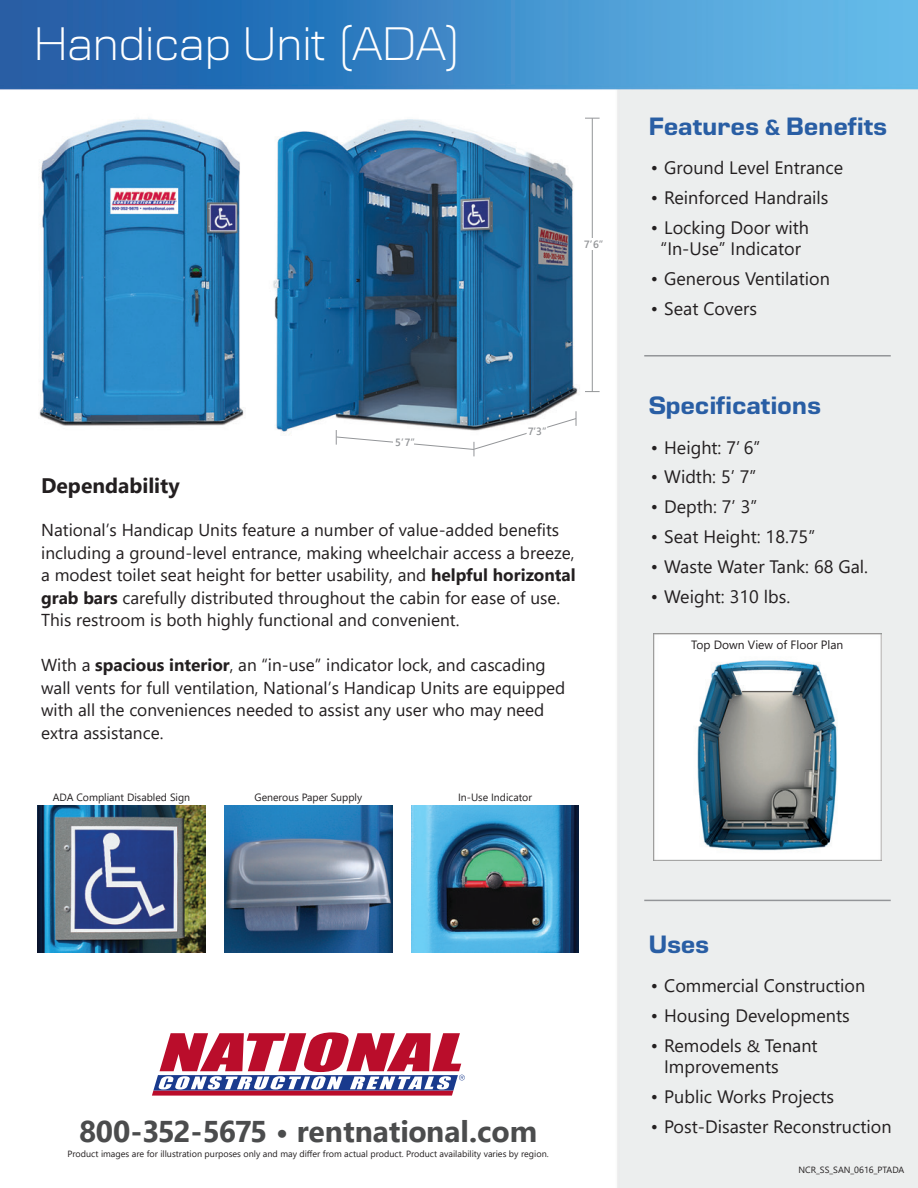
<style>
.page{position:relative;width:918px;height:1188px;background:#fff}
.page>*{position:absolute;margin:0;border:0;box-sizing:border-box;transform-origin:0 0}
.t1{font:300 45px "Moire";color:#fff}
.t2{font:700 30px "Segoe UI";color:#4b4c4d}
.t3{font:700 24px "Moire";letter-spacing:-.01em;color:#295ea4}
.t4{font:700 21px "Segoe UI";color:#231f20}
.t5{font:18px/21px "Segoe UI";color:#231f20;text-align:center}
.t6{font:17.25px/22.5px "Segoe UI";color:#231f20}
.t7{font:12px "Segoe UI";color:#231f20}
.t8{font:10.5px "Segoe UI";color:#231f20}
.t9{font:600 10.5px "Segoe UI";color:#939598}
.t10{font:9px "Segoe UI";color:#231f20}
.s1{font-weight:700}
.s2{font-size:21px}
.s3{font-size:16.5px}
</style>
<div class="page">
<img style="left:0;top:0;width:918px;height:1188px">
<img style="left:411px;top:805px;width:168px;height:147px">
<img style="left:38px;top:805px;width:167px;height:147px">
<img style="left:225px;top:805px;width:167px;height:147px">
<svg style="left:152px;top:1032px;width:313px;height:64px"></svg>
<img style="left:654px;top:634px;width:227px;height:226px">
<hr style="left:644px;top:355px;width:247px;height:2px;background:#939598">
<hr style="left:644px;top:900px;width:247px;height:1px;background:#939598">
<svg style="left:585px;top:118px;width:15px;height:1px"></svg>
<svg style="left:585px;top:391px;width:15px;height:1px"></svg>
<hr style="left:592px;top:118px;width:1px;height:274px;background:#939598">
<div style="left:588px;top:239px;width:8px;height:11px;background:#fff"></div>
<svg style="left:336px;top:411px;width:241px;height:45px"></svg>
<p class="t1" style="left:34px;top:18px;width:429px">Handicap Unit (ADA)</p>
<p class="t9" style="left:584px;top:236px;width:21px">7’6”</p>
<p class="t9" style="left:395px;top:434px;width:21px">5’ 7”</p>
<p class="t9" style="left:528px;top:423px;width:20px">7’3”</p>
<p class="t4" style="left:41px;top:468px;width:140px">Dependability</p>
<p class="t6" style="left:41px;top:518px;width:536px">National’s Handicap Units feature a number of value-added benefits including a ground-level entrance, making wheelchair access a breeze, a modest toilet seat height for better usability, and <span class="s1">helpful horizontal grab bars</span> carefully distributed throughout the cabin for ease of use.<br>This restroom is both highly functional and convenient.</p>
<p class="t6" style="left:41px;top:653px;width:526px">With a <span class="s1">spacious interior</span>, an “in-use” indicator lock, and cascading wall vents for full ventilation, National’s Handicap Units are equipped with all the conveniences needed to assist any user who may need extra assistance.</p>
<p class="t8" style="left:53px;top:788px;width:139px">ADA Compliant Disabled Sign</p>
<p class="t8" style="left:254px;top:788px;width:109px">Generous Paper Supply</p>
<p class="t8" style="left:458px;top:788px;width:75px">In-Use Indicator</p>
<p class="t3" style="left:649px;top:112px;width:240px">Features <span class="s2">&amp;</span> Benefits</p>
<p class="t5" style="left:651px;top:157px;width:194px">• Ground Level Entrance</p>
<p class="t5" style="left:651px;top:187px;width:179px">• Reinforced Handrails</p>
<p class="t5" style="left:651px;top:217px;width:160px">• Locking Door with “In-Use” Indicator</p>
<p class="t5" style="left:651px;top:268px;width:181px">• Generous Ventilation</p>
<p class="t5" style="left:651px;top:298px;width:108px">• Seat Covers</p>
<p class="t3" style="left:649px;top:391px;width:174px">Specifications</p>
<p class="t5" style="left:651px;top:436px;width:111px">• Height: 7’ 6”</p>
<p class="t5" style="left:651px;top:466px;width:107px">• Width: 5’ 7”</p>
<p class="t5" style="left:651px;top:496px;width:108px">• Depth: 7’ 3”</p>
<p class="t5" style="left:651px;top:526px;width:166px">• Seat Height: 18.75”</p>
<p class="t5" style="left:651px;top:556px;width:219px">• Waste Water Tank: 68 Gal.</p>
<p class="t5" style="left:651px;top:586px;width:141px">• Weight: 310 lbs.</p>
<p class="t7" style="left:691px;top:635px;width:154px">Top Down View of Floor Plan</p>
<p class="t2" style="left:79px;top:1107px;width:460px">800-352-5675 • rentnational.com</p>
<p class="t10" style="left:67px;top:1147px;width:483px">Product images are for illustration purposes only and may differ from actual product. Product availability varies by region.</p>
<p class="t3" style="left:649px;top:930px;width:62px">Uses</p>
<p class="t5" style="left:651px;top:975px;width:216px">• Commercial Construction</p>
<p class="t5" style="left:651px;top:1005px;width:201px">• Housing Developments</p>
<p class="t5" style="left:664px;top:1035px;width:155px;text-align:left;text-indent:-14px">• Remodels <span class="s3">&amp;</span> Tenant<br>Improvements</p>
<p class="t5" style="left:651px;top:1086px;width:185px">• Public Works Projects</p>
<p class="t5" style="left:651px;top:1116px;width:242px">• Post-Disaster Reconstruction</p>
<p class="t10" style="left:799px;top:1162px;width:107px">NCR_SS_SAN_0616_PTADA</p>
</div>
